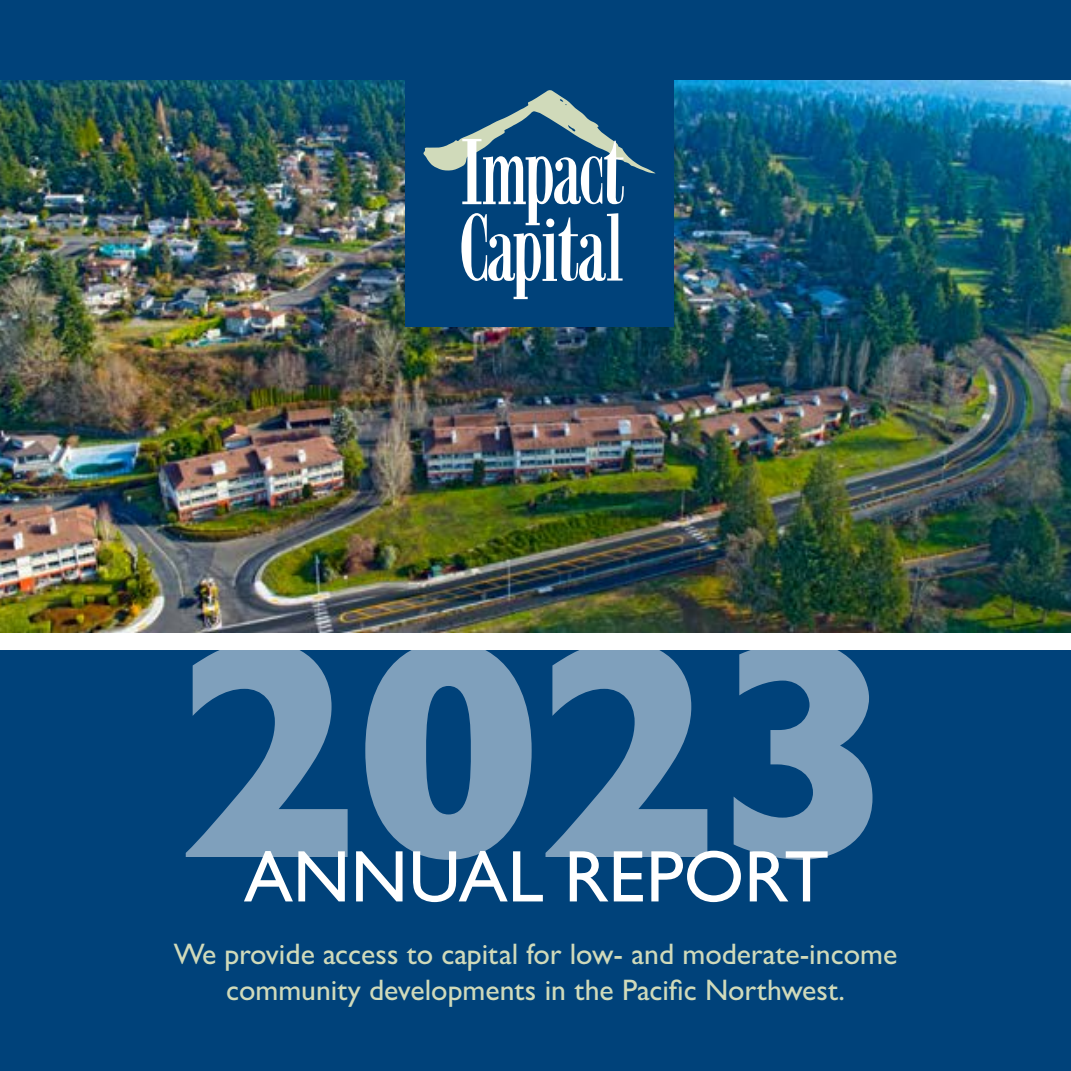
<style>
.page{position:relative;width:1071px;height:1071px;background:#fff}
.page>*{position:absolute;margin:0;border:0;box-sizing:border-box;transform-origin:0 0}
.t1{font:800 315px "Gill Sans";color:#fff}
.t2{font:500 73.5px "Gill Sans";color:#fff}
.t3{font:500 29.75px/35.7px "Gill Sans";color:#d0daba;text-align:center}
</style>
<div class="page">
<img style="left:0;top:79px;width:1071px;height:554px">
<div style="left:0;top:650px;width:1071px;height:421px;background:#00427a"></div>
<div style="left:0;top:0;width:1071px;height:79px;background:#00427a"></div>
<div style="left:405px;top:64px;width:269px;height:262px;background:#00427a"></div>
<svg style="left:423px;top:90px;width:232px;height:209px"></svg>
<h1 class="t1" style="left:173px;top:564px;width:727px">2023</h1>
<h2 class="t2" style="left:244px;top:851px;width:586px">ANNUAL REPORT</h2>
<p class="t3" style="left:174px;top:940px;width:725px">We provide access to capital for low- and moderate-income community developments in the Pacific Northwest.</p>
</div>
